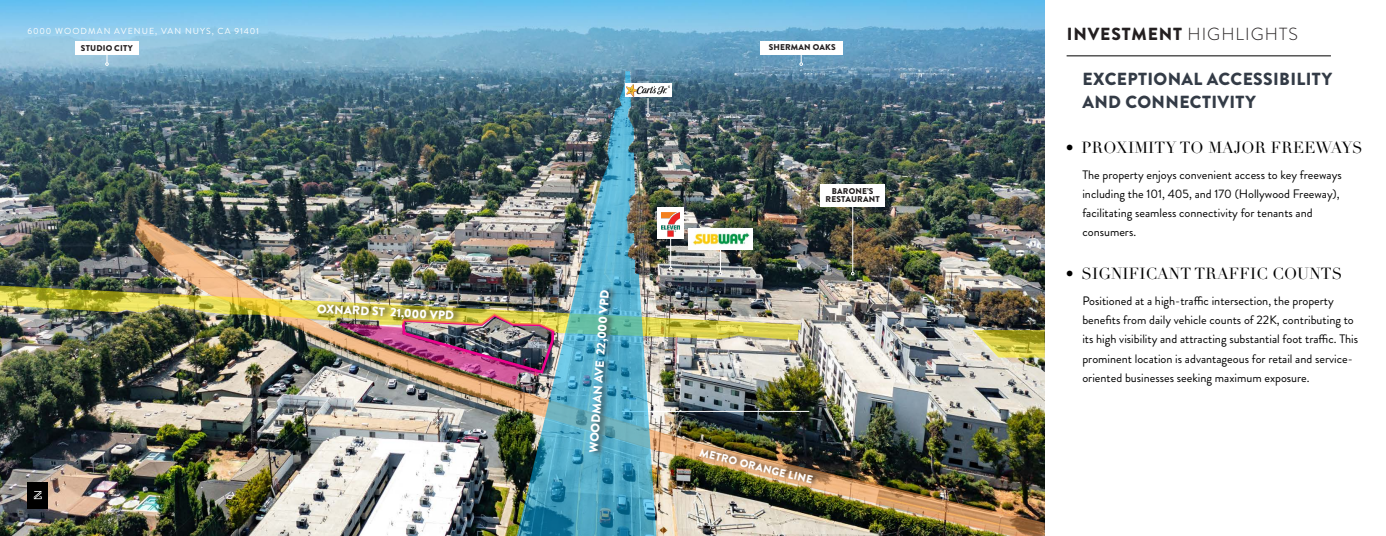
<style>
.page{position:relative;width:1386px;height:536px;background:#fff}
.page>*{position:absolute;margin:0;border:0;box-sizing:border-box;transform-origin:0 0}
.Header_2{font:900 17.5px/22.8px "Brandon Grotesque";letter-spacing:.02em;color:#333b46}
.Body{font:900 17.5px "Brandon Grotesque";letter-spacing:.05em;color:#231f20}
.t1{font:15.75px "Didot";letter-spacing:.01em;color:#000}
.Body-2{font:12.25px/19.2px "Brandon Grotesque";color:#000}
.t2{font:900 12.25px "Brandon Grotesque";color:#fff}
.t3{font:900 11.03px "Brandon Grotesque";color:#fff}
.t4{font:8.75px "Brandon Grotesque";letter-spacing:.12em;color:#fff}
.t5{font:900 8.4px/7.9px "Brandon Grotesque";letter-spacing:.02em;color:#231f20;text-align:center}
.s1{font-weight:300}
</style>
<div class="page">
<img style="left:0;top:188px;width:1045px;height:348px">
<hr style="left:1067px;top:56px;width:264px;height:1px;background:#000">
<svg style="left:28px;top:481px;width:20px;height:27px"></svg>
<div style="left:28px;top:482px;width:20px;height:25px;background:#000"></div>
<svg style="left:34px;top:491px;width:8px;height:8px"></svg>
<img style="left:0;top:0;width:1045px;height:188px">
<img style="left:135px;top:216px;width:910px;height:320px">
<img style="left:0;top:285px;width:801px;height:55px">
<div style="left:317px;top:300px;width:145px;height:24px;background:#231f20;opacity:.75"></div>
<img style="left:513px;top:71px;width:145px;height:465px">
<div style="left:589px;top:285px;width:29px;height:172px;background:#231f20;opacity:.75"></div>
<div style="left:699px;top:445px;width:122px;height:42px;background:#231f20;opacity:.75"></div>
<svg style="left:719px;top:249px;width:3px;height:26px"></svg>
<hr style="left:670px;top:236px;width:1px;height:31px;background:#fff">
<svg style="left:646px;top:98px;width:4px;height:19px"></svg>
<div style="left:658px;top:208px;width:26px;height:31px;background:#fff"></div>
<img style="left:662px;top:212px;width:17px;height:24px">
<img style="left:689px;top:229px;width:63px;height:20px">
<svg style="left:625px;top:83px;width:46px;height:14px"></svg>
<img style="left:626px;top:84px;width:43px;height:12px">
<hr style="left:852px;top:207px;width:1px;height:65px;background:#fff">
<div style="left:820px;top:184px;width:65px;height:23px;background:#fff"></div>
<svg style="left:800px;top:54px;width:3px;height:12px"></svg>
<svg style="left:105px;top:54px;width:4px;height:12px"></svg>
<div style="left:760px;top:41px;width:82px;height:13px;background:#fff"></div>
<div style="left:75px;top:41px;width:64px;height:13px;background:#fff"></div>
<p class="t4" style="left:28px;top:25px;width:233px">6000 WOODMAN AVENUE, VAN NUYS, CA 91401</p>
<p class="t5" style="left:81px;top:44px;width:53px">STUDIO CITY</p>
<p class="t5" style="left:769px;top:43px;width:68px">SHERMAN OAKS</p>
<p class="t2" style="left:317px;top:299px;width:139px;rotate:3deg">OXNARD ST 21,000 VPD</p>
<p class="t2" style="left:585px;top:452px;width:166px;rotate:-86deg">WOODMAN AVE 22,000 VPD</p>
<p class="t5" style="left:826px;top:187px;width:56px">BARONE’S<br>RESTAURANT</p>
<p class="t3" style="left:702px;top:444px;width:118px;rotate:14deg">METRO ORANGE LINE</p>
<p class="Body" style="left:1067px;top:22px;width:233px">INVESTMENT <span class="s1">HIGHLIGHTS</span></p>
<p class="Header_2" style="left:1083px;top:68px;width:251px">EXCEPTIONAL ACCESSIBILITY<br>AND CONNECTIVITY</p>
<p class="t1" style="left:1066px;top:137px;width:298px">• PROXIMITY TO MAJOR FREEWAYS</p>
<p class="Body-2" style="left:1082px;top:165px;width:261px">The property enjoys convenient access to key freeways including the 101, 405, and 170 (Hollywood Freeway), facilitating seamless connectivity for tenants and consumers.</p>
<p class="t1" style="left:1066px;top:264px;width:278px">• SIGNIFICANT TRAFFIC COUNTS</p>
<p class="Body-2" style="left:1082px;top:291px;width:277px">Positioned at a high-traffic intersection, the property benefits from daily vehicle counts of 22K, contributing to its high visibility and attracting substantial foot traffic. This prominent location is advantageous for retail and service&shy;oriented businesses seeking maximum exposure.</p>
</div>
